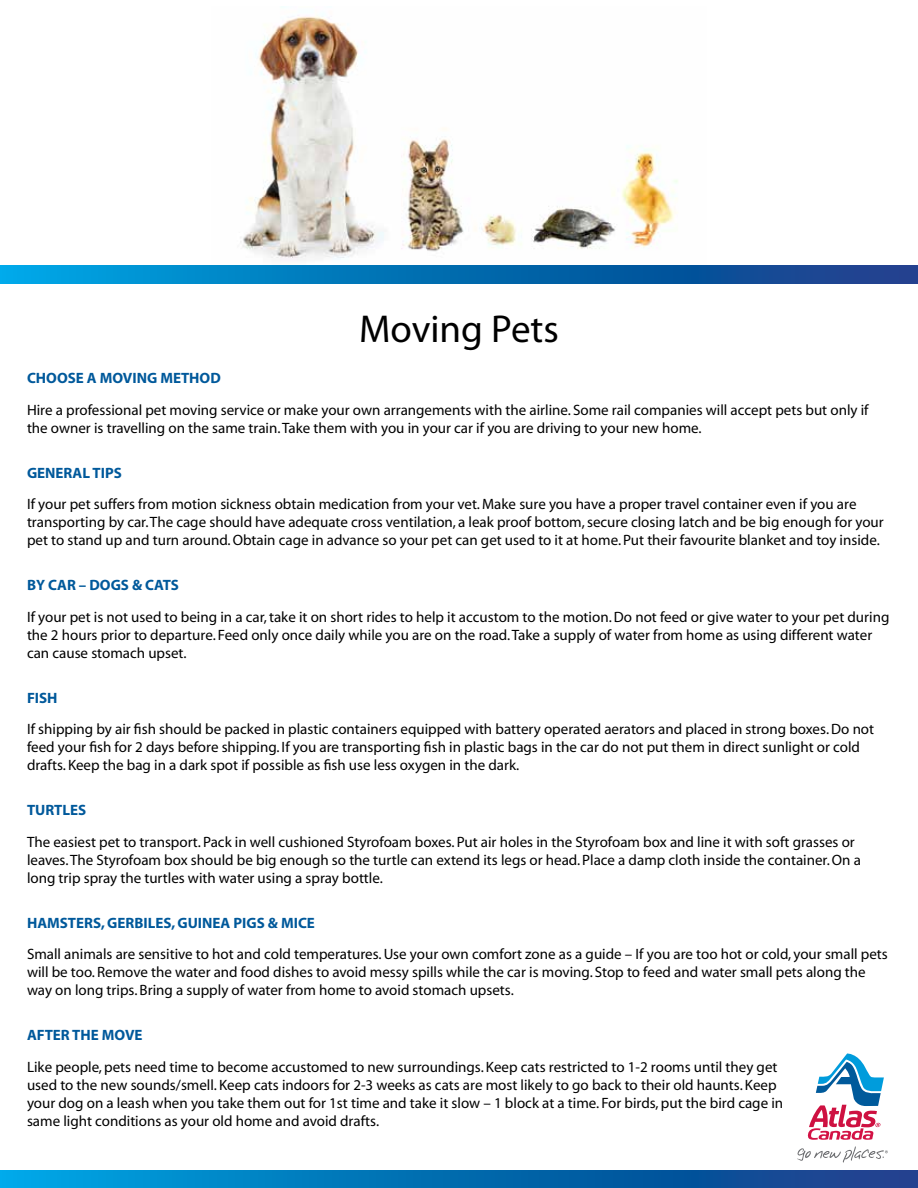
<style>
.page{position:relative;width:918px;height:1188px;background:#fff}
.page>*{position:absolute;margin:0;border:0;box-sizing:border-box;transform-origin:0 0}
.t1{font:39px "Myriad Pro";color:#000}
.t2{font:15px/18px "Myriad";color:#000}
.t3{font:700 15px "Myriad";color:#00599b}
</style>
<div class="page">
<svg style="left:0;top:1170px;width:918px;height:18px;background:#056db2"></svg>
<img style="left:211px;top:14px;width:496px;height:252px">
<svg style="left:0;top:266px;width:918px;height:18px;background:#056db2"></svg>
<svg style="left:808px;top:1054px;width:76px;height:86px"></svg>
<svg style="left:797px;top:1146px;width:91px;height:17px"></svg>
<h1 class="t1" style="left:359px;top:305px;width:201px">Moving Pets</h1>
<p class="t3" style="left:27px;top:371px;width:195px">CHOOSE A MOVING METHOD</p>
<p class="t2" style="left:27px;top:401px;width:843px">Hire a professional pet moving service or make your own arrangements with the airline. Some rail companies will accept pets but only if the owner is travelling on the same train. Take them with you in your car if you are driving to your new home.</p>
<p class="t3" style="left:27px;top:465px;width:96px">GENERAL TIPS</p>
<p class="t2" style="left:27px;top:496px;width:858px">If your pet suffers from motion sickness obtain medication from your vet. Make sure you have a proper travel container even if you are transporting by car. The cage should have adequate cross ventilation, a leak proof bottom, secure closing latch and be big enough for your pet to stand up and turn around. Obtain cage in advance so your pet can get used to it at home. Put their favourite blanket and toy inside.</p>
<p class="t3" style="left:27px;top:578px;width:154px">BY CAR – DOGS &amp; CATS</p>
<p class="t2" style="left:27px;top:608px;width:864px">If your pet is not used to being in a car, take it on short rides to help it accustom to the motion. Do not feed or give water to your pet during the 2 hours prior to departure. Feed only once daily while you are on the road. Take a supply of water from home as using different water can cause stomach upset.</p>
<p class="t3" style="left:27px;top:690px;width:32px">FISH</p>
<p class="t2" style="left:27px;top:721px;width:849px">If shipping by air fish should be packed in plastic containers equipped with battery operated aerators and placed in strong boxes. Do not feed your fish for 2 days before shipping. If you are transporting fish in plastic bags in the car do not put them in direct sunlight or cold drafts. Keep the bag in a dark spot if possible as fish use less oxygen in the dark.</p>
<p class="t3" style="left:27px;top:803px;width:61px">TURTLES</p>
<p class="t2" style="left:27px;top:833px;width:835px">The easiest pet to transport. Pack in well cushioned Styrofoam boxes. Put air holes in the Styrofoam box and line it with soft grasses or leaves. The Styrofoam box should be big enough so the turtle can extend its legs or head. Place a damp cloth inside the container. On a long trip spray the turtles with water using a spray bottle.</p>
<p class="t3" style="left:27px;top:915px;width:289px">HAMSTERS, GERBILES, GUINEA PIGS &amp; MICE</p>
<p class="t2" style="left:27px;top:946px;width:862px">Small animals are sensitive to hot and cold temperatures. Use your own comfort zone as a guide – If you are too hot or cold, your small pets will be too. Remove the water and food dishes to avoid messy spills while the car is moving. Stop to feed and water small pets along the way on long trips. Bring a supply of water from home to avoid stomach upsets.</p>
<p class="t3" style="left:27px;top:1028px;width:117px">AFTER THE MOVE</p>
<p class="t2" style="left:27px;top:1058px;width:758px">Like people, pets need time to become accustomed to new surroundings. Keep cats restricted to 1-2 rooms until they get used to the new sounds/smell. Keep cats indoors for 2-3 weeks as cats are most likely to go back to their old haunts. Keep your dog on a leash when you take them out for 1st time and take it slow – 1 block at a time. For birds, put the bird cage in same light conditions as your old home and avoid drafts.</p>
</div>
